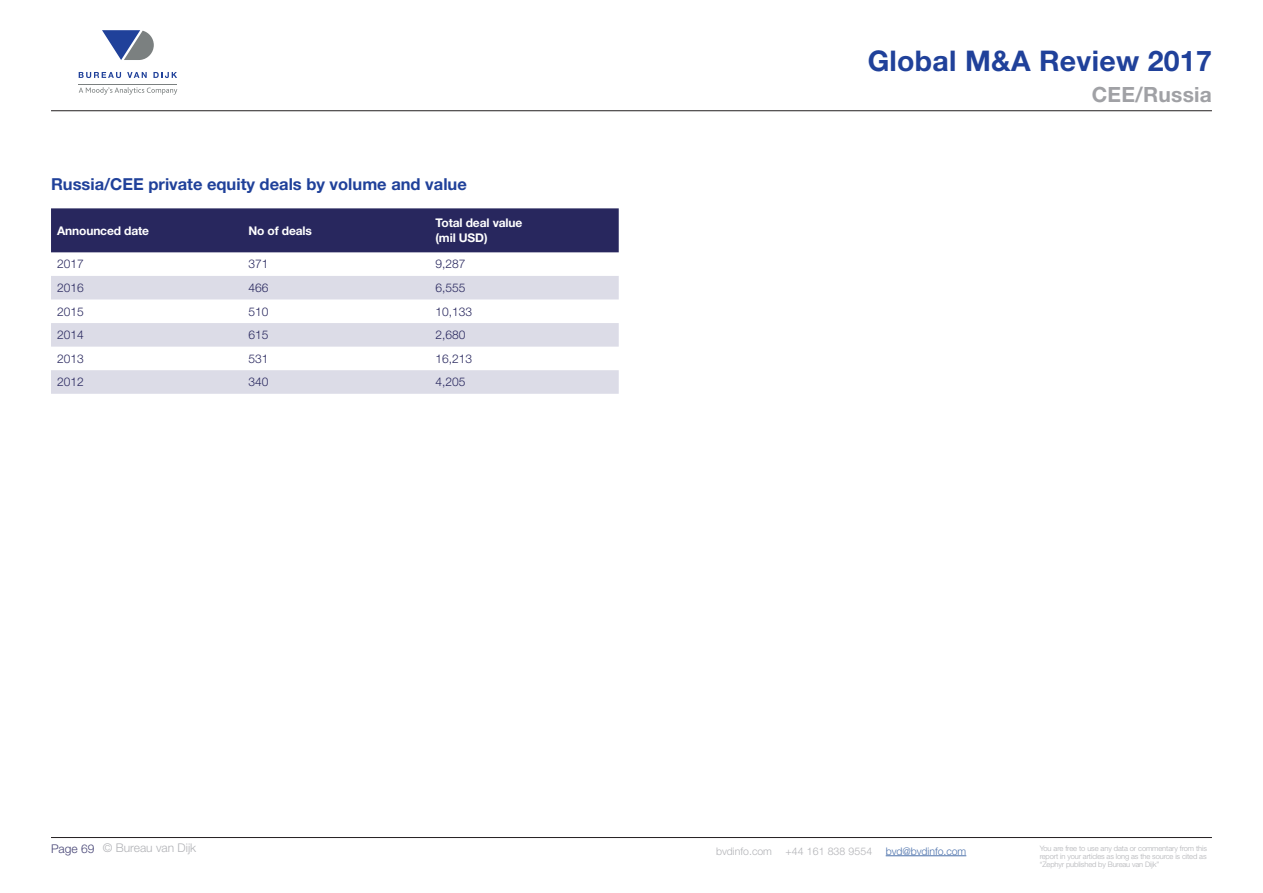
<style>
.page{position:relative;width:1263px;height:893px;background:#fff}
.page>*{position:absolute;margin:0;border:0;box-sizing:border-box;transform-origin:0 0}
.t1{font:700 28.5px "Helvetica Neue LTW1 G";letter-spacing:.01em;color:#20419a}
.t2{font:700 21px "Helvetica Neue LTW1 G";letter-spacing:.01em;color:#a0a1a5}
.t3{font:700 16.5px "Helvetica Neue LTW1 G";color:#20419a}
.t4{font:300 12px "Helvetica Neue LT Std";color:#28275e}
.t5{font:700 12px/14.4px "Helvetica Neue LTW1 G";letter-spacing:-.01em;color:#fff}
.t6{font:300 12px "Helvetica Neue LT Std";color:#b1b2b6}
.t7{font:300 10.5px "Helvetica Neue LT Std";letter-spacing:.005em;color:#b1b2b6}
.t8{font:300 10.5px "Helvetica Neue LT Std";letter-spacing:-.005em;color:#4d72ac}
.t9{font:300 7.5px/8.2px "Helvetica Neue LT Std";letter-spacing:-.015em;color:#b1b2b6;text-align:justify}
.s1{color:#464475}
</style>
<div class="page">
<hr style="left:886px;top:855px;width:80px;height:1px;background:#4d72ac">
<hr style="left:51px;top:110px;width:1161px;height:1px;background:#231f20">
<hr style="left:51px;top:837px;width:1161px;height:1px;background:#231f20">
<svg style="left:102px;top:30px;width:52px;height:30px"></svg>
<svg style="left:79px;top:72px;width:42px;height:6px"></svg>
<svg style="left:127px;top:72px;width:20px;height:6px"></svg>
<svg style="left:153px;top:72px;width:24px;height:6px"></svg>
<hr style="left:79px;top:84px;width:98px;height:1px;background:#7b8080">
<svg style="left:79px;top:87px;width:98px;height:8px"></svg>
<div style="left:51px;top:208px;width:568px;height:44px;background:#28275e"></div>
<svg style="left:51px;top:276px;width:568px;height:118px;fill:#dcdce7"></svg>
<h3 class="t3" style="left:51px;top:174px;width:417px">Russia/CEE private equity deals by volume and value</h3>
<h3 class="t5" style="left:57px;top:223px;width:94px">Announced date</h3>
<h3 class="t5" style="left:248px;top:223px;width:65px">No of deals</h3>
<h3 class="t5" style="left:435px;top:216px;width:88px">Total deal value (mil USD)</h3>
<h3 class="t4" style="left:57px;top:257px;width:28px">2017</h3>
<h3 class="t4" style="left:248px;top:257px;width:22px">371</h3>
<h3 class="t4" style="left:435px;top:257px;width:32px">9,287</h3>
<h3 class="t4" style="left:57px;top:280px;width:28px">2016</h3>
<h3 class="t4" style="left:248px;top:280px;width:22px">466</h3>
<h3 class="t4" style="left:435px;top:280px;width:32px">6,555</h3>
<h3 class="t4" style="left:57px;top:304px;width:28px">2015</h3>
<h3 class="t4" style="left:248px;top:304px;width:22px">510</h3>
<h3 class="t4" style="left:435px;top:304px;width:38px">10,133</h3>
<h3 class="t4" style="left:57px;top:327px;width:28px">2014</h3>
<h3 class="t4" style="left:248px;top:327px;width:22px">615</h3>
<h3 class="t4" style="left:436px;top:327px;width:32px">2,680</h3>
<h3 class="t4" style="left:57px;top:351px;width:28px">2013</h3>
<h3 class="t4" style="left:248px;top:351px;width:22px">531</h3>
<h3 class="t4" style="left:436px;top:351px;width:38px">16,213</h3>
<h3 class="t4" style="left:57px;top:375px;width:28px">2012</h3>
<h3 class="t4" style="left:248px;top:375px;width:22px">340</h3>
<h3 class="t4" style="left:436px;top:375px;width:32px">4,205</h3>
<h3 class="t6" style="left:51px;top:840px;width:147px"><span class="s1">Page 69</span> © Bureau van Dijk</h3>
<h1 class="t1" style="left:868px;top:43px;width:346px">Global M&amp;A Review 2017</h1>
<h2 class="t2" style="left:1092px;top:82px;width:122px">CEE/Russia</h2>
<h3 class="t7" style="left:716px;top:844px;width:58px">bvdinfo.com</h3>
<h3 class="t7" style="left:785px;top:844px;width:88px">+44 161 838 9554</h3>
<h3 class="t8" style="left:886px;top:844px;width:82px">bvd@bvdinfo.com</h3>
<p class="t9" style="left:1040px;top:844px;width:169px">You are free to use any data or commentary from this report in your articles as long as the source is cited as “Zephyr published by Bureau van Dijk”</p>
</div>
